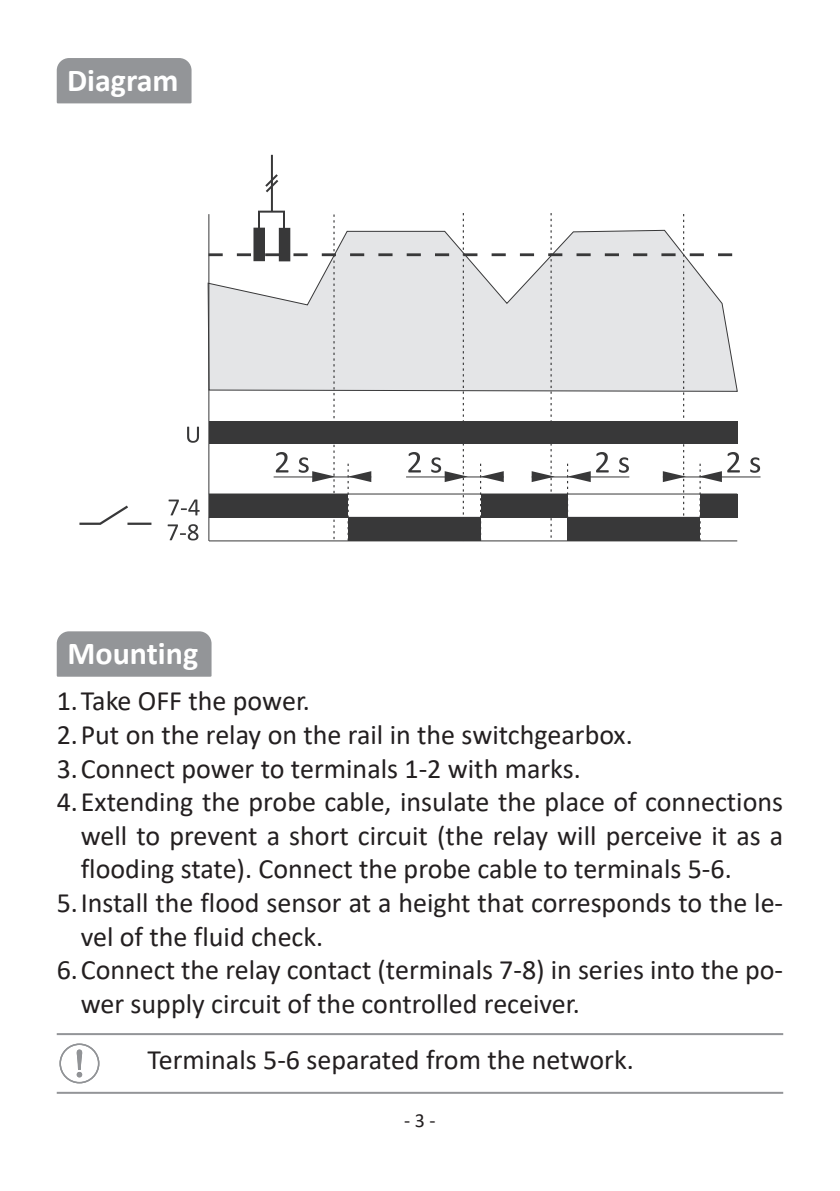
<style>
.page{position:relative;width:840px;height:1191px;background:#fff}
.page>*{position:absolute;margin:0;border:0;box-sizing:border-box;transform-origin:0 0}
.t1{font:700 32px "Calibri";color:#fff}
.t2{font:28px "Calibri";color:#231f20}
.t3{font:20px "Calibri";color:#231f20}
</style>
<div class="page">
<hr style="left:57px;top:1033px;width:725px;height:2px;background:#939598">
<hr style="left:57px;top:1091px;width:725px;height:2px;background:#939598">
<svg style="left:167px;top:524px;width:31px;height:16px"></svg>
<svg style="left:168px;top:499px;width:31px;height:16px"></svg>
<svg style="left:187px;top:426px;width:12px;height:17px"></svg>
<hr style="left:271px;top:155px;width:2px;height:57px;background:#383839">
<svg style="left:265px;top:172px;width:14px;height:22px"></svg>
<svg style="left:79px;top:505px;width:73px;height:20px"></svg>
<svg style="left:750px;top:457px;width:9px;height:16px"></svg>
<hr style="left:662px;top:476px;width:98px;height:1px;background:#383839">
<svg style="left:208px;top:210px;width:531px;height:331px"></svg>
<div style="left:56px;top:58px;width:136px;height:46px;background:#939598"></div>
<div style="left:56px;top:631px;width:156px;height:46px;background:#939598"></div>
<div style="left:59px;top:1043px;width:40px;height:40px;border:1px solid #919396;border-radius:50%"></div>
<svg style="left:76px;top:1049px;width:7px;height:29px"></svg>
<p class="t1" style="left:67px;top:58px;width:113px">Diagram</p>
<p class="t1" style="left:67px;top:631px;width:132px">Mounting</p>
<p class="t2" style="left:57px;top:681px;width:254px">1.Take OFF the power.</p>
<p class="t2" style="left:57px;top:715px;width:577px">2.Put on the relay on the rail in the switchgearbox.</p>
<p class="t2" style="left:57px;top:749px;width:525px">3.Connect power to terminals 1-2 with marks.</p>
<p class="t2" style="left:57px;top:782px;width:727px">4.Extending the probe cable, insulate the place of connections</p>
<p class="t2" style="left:81px;top:816px;width:703px">well to prevent a short circuit (the relay will perceive it as a</p>
<p class="t2" style="left:81px;top:849px;width:652px">flooding state). Connect the probe cable to terminals 5-6.</p>
<p class="t2" style="left:57px;top:883px;width:727px">5.Install the flood sensor at a height that corresponds to the le-</p>
<p class="t2" style="left:81px;top:917px;width:244px">vel of the fluid check.</p>
<p class="t2" style="left:57px;top:950px;width:727px">6.Connect the relay contact (terminals 7-8) in series into the po-</p>
<p class="t2" style="left:81px;top:984px;width:500px">wer supply circuit of the controlled receiver.</p>
<p class="t2" style="left:147px;top:1040px;width:487px">Terminals 5-6 separated from the network.</p>
<p class="t3" style="left:404px;top:1106px;width:33px">- 3 -</p>
</div>
